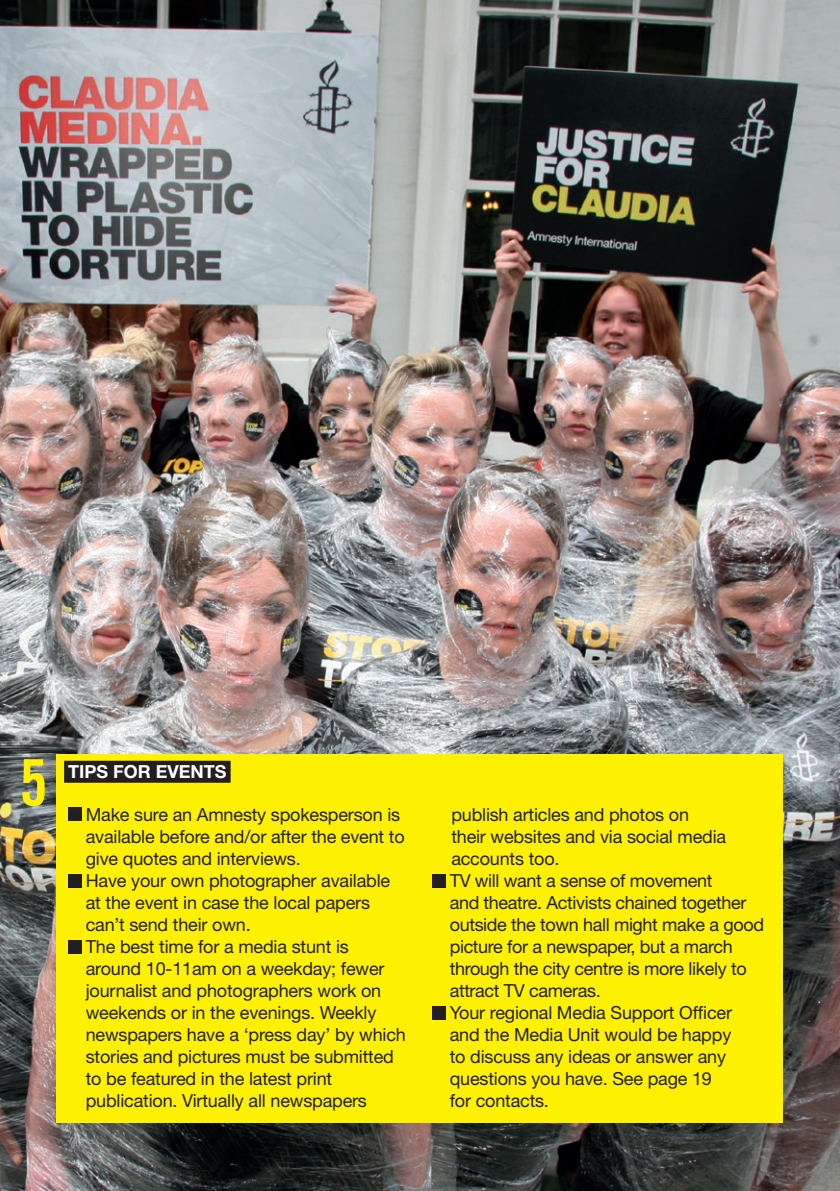
<style>
.page{position:relative;width:840px;height:1191px;background:#fff}
.page>*{position:absolute;margin:0;border:0;box-sizing:border-box;transform-origin:0 0}
.t1{font:64px "Amnesty Trade Gothic Bd Cn 20";color:#fff101}
.t2{font:18px/22px "Helvetica Neue LT Pro";letter-spacing:-.01em;color:#231f20}
.t3{font:700 18px "Helvetica Neue LT Pro";color:#fff}
</style>
<div class="page">
<img style="left:0;top:0;width:839px;height:1191px">
<div style="left:57px;top:754px;width:725px;height:369px;background:#fff101"></div>
<div style="left:64px;top:760px;width:166px;height:22px;background:#231f20"></div>
<div style="left:68px;top:808px;width:13px;height:13px;background:#231f20"></div>
<div style="left:68px;top:874px;width:13px;height:13px;background:#231f20"></div>
<div style="left:68px;top:940px;width:13px;height:13px;background:#231f20"></div>
<div style="left:432px;top:874px;width:13px;height:13px;background:#231f20"></div>
<div style="left:432px;top:1006px;width:13px;height:13px;background:#231f20"></div>
<h1 class="t1" style="left:19px;top:743px;width:30px">5</h1>
<p class="t3" style="left:68px;top:760px;width:160px">TIPS FOR EVENTS</p>
<p class="t2" style="left:86px;top:803px;width:321px">Make sure an Amnesty spokesperson is available before and/or after the event to give quotes and interviews.<br>Have your own photographer available at the event in case the local papers can’t send their own.<br>The best time for a media stunt is around 10-11am on a weekday; fewer journalist and photographers work on weekends or in the evenings. Weekly newspapers have a ‘press day’ by which stories and pictures must be submitted to be featured in the latest print publication. Virtually all newspapers</p>
<p class="t2" style="left:449px;top:803px;width:316px">publish articles and photos on<br>their websites and via social media accounts too.<br>TV will want a sense of movement<br>and theatre. Activists chained together outside the town hall might make a good picture for a newspaper, but a march through the city centre is more likely to attract TV cameras.<br>Your regional Media Support Officer and the Media Unit would be happy<br>to discuss any ideas or answer any questions you have. See page 19<br>for contacts.</p>
</div>
